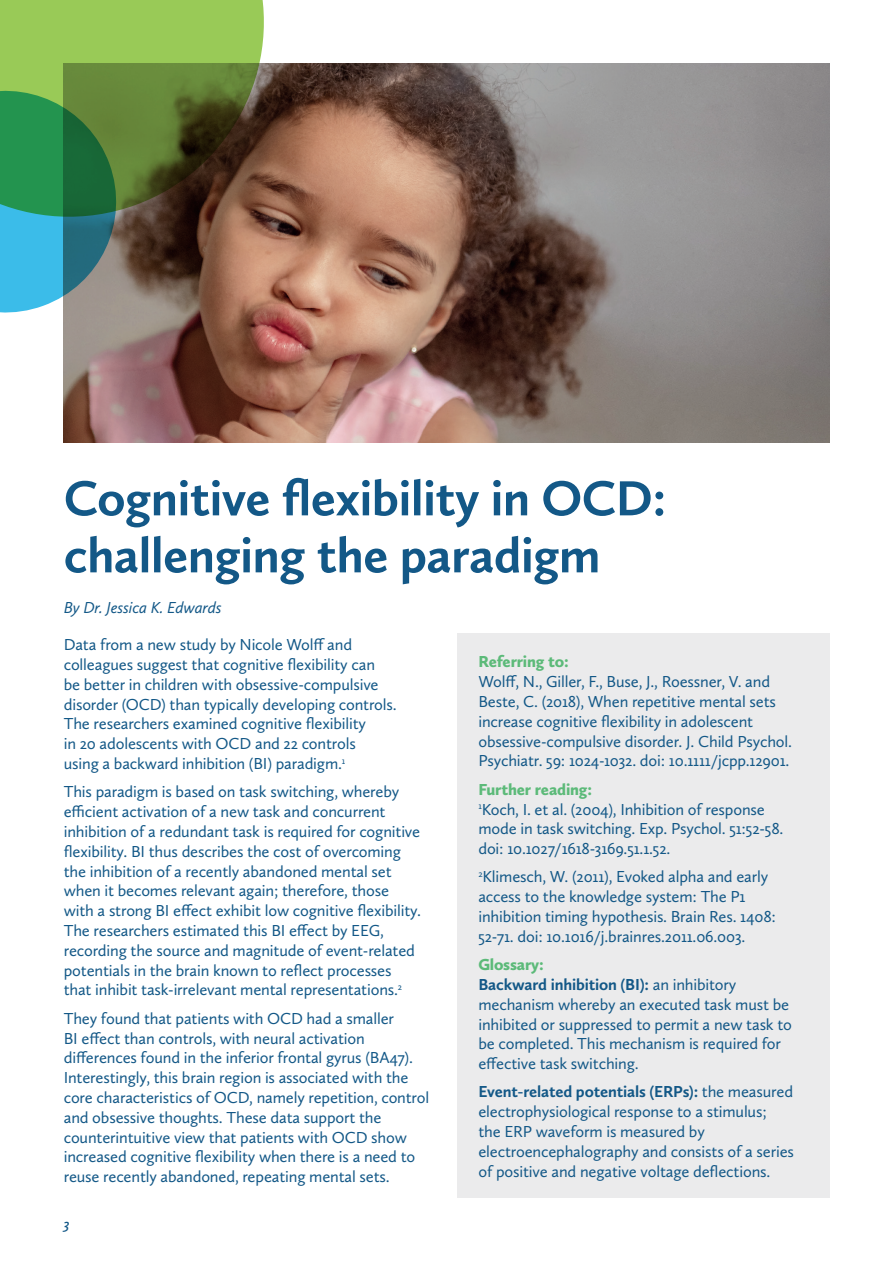
<style>
.page{position:relative;width:893px;height:1263px;background:#fff}
.page>*{position:absolute;margin:0;border:0;box-sizing:border-box;transform-origin:0 0}
.Header_01{font:700 51px/57px "Calluna Sans";letter-spacing:-.01em;color:#135887}
.Body_copy_blue{font:16.5px/19.8px "Calluna Sans";letter-spacing:-.01em;color:#135887}
.Cited_text{font:16.5px/19.8px "Calluna Sans";letter-spacing:-.01em;color:#135887}
.Header_01-2{font:900 16.5px "Calluna Sans";letter-spacing:-.01em;color:#5cba79}
.Job_title_name_itali{font:italic 16.5px "Calluna Sans";letter-spacing:-.01em;color:#135887}
.t1{font:italic 600 15px "Calluna Sans";color:#135887}
.s1{font-weight:700}
</style>
<div class="page">
<img style="left:64px;top:64px;width:765px;height:379px">
<div style="left:457px;top:634px;width:372px;height:564px;background:#ebebec"></div>
<svg style="left:0;top:0;width:289px;height:242px;background:#768344"></svg>
<svg style="left:0;top:77px;width:130px;height:250px;background:#4d9578"></svg>
<p class="Header_01" style="left:64px;top:469px;width:604px">Cognitive flexibility in OCD: challenging the paradigm</p>
<p class="Job_title_name_itali" style="left:64px;top:598px;width:159px">By Dr. Jessica K. Edwards</p>
<p class="Body_copy_blue" style="left:64px;top:635px;width:335px">Data from a new study by Nicole Wolff and colleagues suggest that cognitive flexibility can<br>be better in children with obsessive-compulsive disorder (OCD) than typically developing controls.<br>The researchers examined cognitive flexibility<br>in 20 adolescents with OCD and 22 controls<br>using a backward inhibition (BI) paradigm.<sup>1</sup></p>
<p class="Body_copy_blue" style="left:64px;top:782px;width:359px">This paradigm is based on task switching, whereby efficient activation of a new task and concurrent inhibition of a redundant task is required for cognitive flexibility. BI thus describes the cost of overcoming the inhibition of a recently abandoned mental set when it becomes relevant again; therefore, those with a strong BI effect exhibit low cognitive flexibility.<br>The researchers estimated this BI effect by EEG, recording the source and magnitude of event-related potentials in the brain known to reflect processes that inhibit task-irrelevant mental representations.<sup>2</sup></p>
<p class="Body_copy_blue" style="left:64px;top:1008px;width:367px">They found that patients with OCD had a smaller<br>BI effect than controls, with neural activation differences found in the inferior frontal gyrus (BA47).<br>Interestingly, this brain region is associated with the core characteristics of OCD, namely repetition, control and obsessive thoughts. These data support the counterintuitive view that patients with OCD show increased cognitive flexibility when there is a need to reuse recently abandoned, repeating mental sets.</p>
<p class="Header_01-2" style="left:478px;top:651px;width:92px">Referring to:</p>
<p class="Cited_text" style="left:478px;top:671px;width:315px">Wolff, N., Giller, F., Buse, J., Roessner, V. and Beste, C. (2018), When repetitive mental sets increase cognitive flexibility in adolescent obsessive-compulsive disorder. J. Child Psychol.<br>Psychiatr. 59: 1024-1032. doi: 10.1111/jcpp.12901.</p>
<p class="Header_01-2" style="left:478px;top:779px;width:115px">Further reading:</p>
<p class="Cited_text" style="left:478px;top:799px;width:307px"><sup>1</sup>Koch, I. et al. (2004), Inhibition of response mode in task switching. Exp. Psychol. 51:52-58. doi: 10.1027/1618-3169.51.1.52.</p>
<p class="Cited_text" style="left:478px;top:867px;width:299px"><sup>2</sup>Klimesch, W. (2011), Evoked alpha and early access to the knowledge system: The P1 inhibition timing hypothesis. Brain Res. 1408:<br>52-71. doi: 10.1016/j.brainres.2011.06.003.</p>
<p class="Header_01-2" style="left:478px;top:954px;width:67px">Glossary:</p>
<p class="Cited_text" style="left:478px;top:974px;width:315px"><span class="s1">Backward inhibition (BI):</span> an inhibitory mechanism whereby an executed task must be inhibited or suppressed to permit a new task to be completed. This mechanism is required for effective task switching.</p>
<p class="Cited_text" style="left:478px;top:1082px;width:317px"><span class="s1">Event-related potentials (ERPs):</span> the measured electrophysiological response to a stimulus;<br>the ERP waveform is measured by electroencephalography and consists of a series of positive and negative voltage deflections.</p>
<p class="t1" style="left:64px;top:1214px;width:7px">3</p>
</div>
